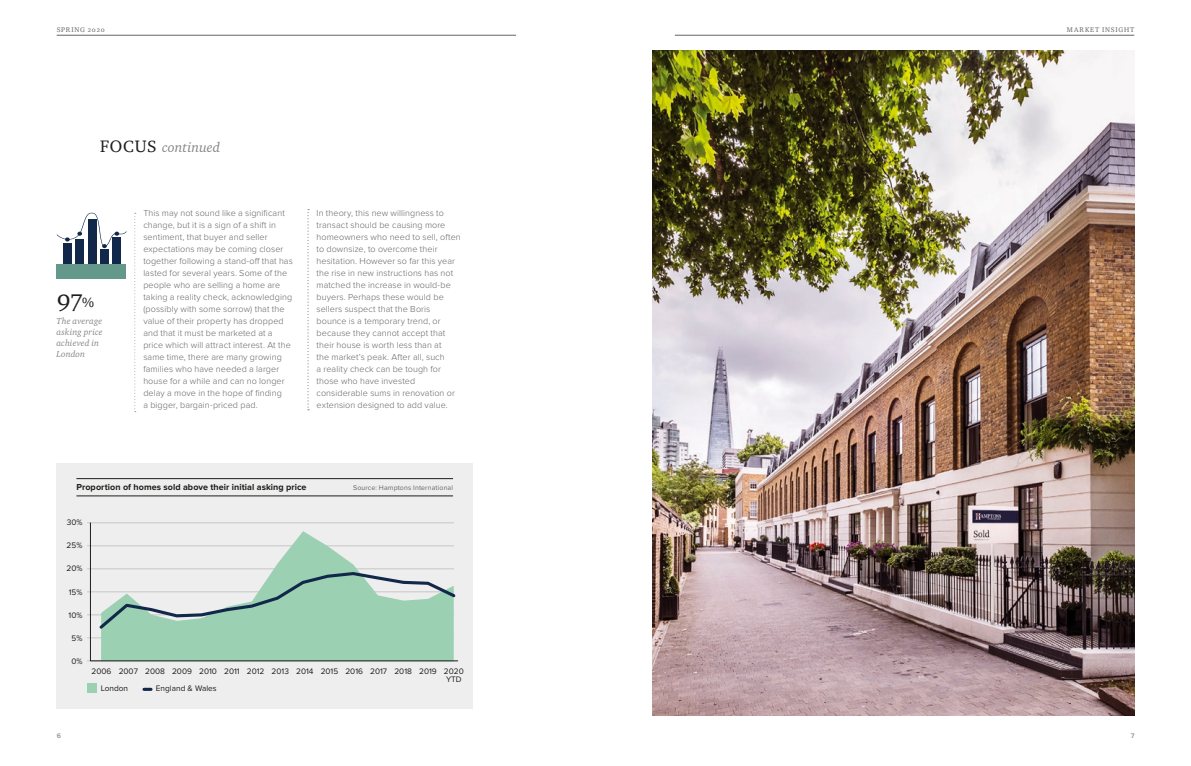
<style>
.page{position:relative;width:1191px;height:766px;background:#fff}
.page>*{position:absolute;margin:0;border:0;box-sizing:border-box;transform-origin:0 0}
.t1{font:26px "Charter ITC Regu OS";color:#1d1d1b}
.t2{font:14px "Charter ITC Regu Ital OS";color:#888787}
.t3{font:300 9px/12px "Proxima Nova";letter-spacing:.01em;color:#646463}
.t4{font:700 9px "Proxima Nova";letter-spacing:.01em;color:#1d1d1b}
.t5{font:9px/11px "Charter ITC Regu Ital OS";letter-spacing:.015em;color:#888787}
.t6{font:8.3px/17px "Proxima Nova";color:#1d1d1b}
.t7{font:7px "Proxima Nova";letter-spacing:.02em;color:#646463}
.t8{font:7px "Charter ITC Regu OS";letter-spacing:.125em;color:#646463}
.t9{font:7px "Charter ITC Regu OS";letter-spacing:.105em;color:#646463}
.t10{font:700 7px "Proxima Nova";color:#9e9d9e}
.s1{font-family:"Charter ITC Regu OS";font-size:17px;color:#1d1d1b}
.s2{font-size:14px}
</style>
<div class="page">
<svg style="left:134px;top:213px;width:2px;height:199px"></svg>
<img style="left:652px;top:50px;width:482px;height:665px">
<div style="left:57px;top:463px;width:416px;height:245px;background:#eee"></div>
<div style="left:87px;top:683px;width:10px;height:9px;background:#9bd0b3"></div>
<svg style="left:144px;top:687px;width:7px;height:3px"></svg>
<hr style="left:87px;top:660px;width:367px;height:1px;background:#c6c6c7">
<hr style="left:87px;top:637px;width:367px;height:1px;background:#c6c6c7">
<hr style="left:87px;top:614px;width:367px;height:1px;background:#c6c6c7">
<hr style="left:87px;top:591px;width:367px;height:1px;background:#c6c6c7">
<hr style="left:87px;top:568px;width:367px;height:1px;background:#c6c6c7">
<hr style="left:87px;top:545px;width:367px;height:1px;background:#c6c6c7">
<hr style="left:87px;top:522px;width:367px;height:1px;background:#c6c6c7">
<svg style="left:90px;top:522px;width:368px;height:139px"></svg>
<hr style="left:57px;top:35px;width:459px;height:1px;background:#646463">
<hr style="left:675px;top:35px;width:459px;height:1px;background:#646463">
<div style="left:63px;top:242px;width:9px;height:22px;background:#11284a"></div>
<div style="left:76px;top:239px;width:8px;height:25px;background:#11284a"></div>
<div style="left:88px;top:219px;width:8px;height:45px;background:#11284a"></div>
<div style="left:100px;top:249px;width:9px;height:15px;background:#11284a"></div>
<div style="left:113px;top:237px;width:8px;height:27px;background:#11284a"></div>
<svg style="left:57px;top:212px;width:70px;height:36px"></svg>
<div style="left:56px;top:265px;width:70px;height:14px;background:#64988a"></div>
<svg style="left:307px;top:209px;width:2px;height:201px"></svg>
<hr style="left:76px;top:478px;width:377px;height:1px;background:#1d1d1b">
<hr style="left:76px;top:495px;width:377px;height:1px;background:#1d1d1b">
<p class="t9" style="left:57px;top:25px;width:50px">SPRING 2020</p>
<p class="t8" style="left:1067px;top:25px;width:69px">MARKET INSIGHT</p>
<h2 class="t2" style="left:100px;top:138px;width:122px"><span class="s1">FOCUS</span> continued</h2>
<h1 class="t1" style="left:56px;top:282px;width:39px">97<span class="s2">%</span></h1>
<p class="t5" style="left:56px;top:315px;width:48px">The average asking price achieved in<br>London</p>
<p class="t3" style="left:143px;top:207px;width:151px">This may not sound like a significant change, but it is a sign of a shift in sentiment, that buyer and seller expectations may be coming closer together following a stand-off that has lasted for several years. Some of the people who are selling a home are taking a reality check, acknowledging (possibly with some sorrow) that the value of their property has dropped and that it must be marketed at a price which will attract interest. At the same time, there are many growing families who have needed a larger house for a while and can no longer delay a move in the hope of finding<br>a bigger, bargain-priced pad.</p>
<p class="t3" style="left:316px;top:207px;width:146px">In theory, this new willingness to transact should be causing more homeowners who need to sell, often to downsize, to overcome their hesitation. However so far this year the rise in new instructions has not matched the increase in would-be buyers. Perhaps these would be sellers suspect that the Boris bounce is a temporary trend, or because they cannot accept that their house is worth less than at<br>the market’s peak. After all, such<br>a reality check can be tough for those who have invested considerable sums in renovation or extension designed to add value.</p>
<p class="t4" style="left:76px;top:482px;width:232px">Proportion of homes sold above their initial asking price</p>
<p class="t7" style="left:353px;top:483px;width:101px">Source: Hamptons International</p>
<p class="t6" style="left:67px;top:514px;width:17px">30%</p>
<p class="t6" style="left:67px;top:537px;width:17px">25%</p>
<p class="t6" style="left:66px;top:560px;width:17px">20%</p>
<p class="t6" style="left:69px;top:583px;width:15px">15%</p>
<p class="t6" style="left:69px;top:606px;width:15px">10%</p>
<p class="t6" style="left:71px;top:629px;width:12px">5%</p>
<p class="t6" style="left:71px;top:652px;width:13px">0%</p>
<p class="t6" style="left:119px;top:662px;width:346px">2007 2008 2009 2010 2011 2012 2013 2014 2015 2016 2017 2018 2019 2020</p>
<p class="t6" style="left:446px;top:671px;width:17px">YTD</p>
<p class="t6" style="left:156px;top:680px;width:62px">England &amp; Wales</p>
<p class="t6" style="left:101px;top:662px;width:29px;text-indent:-9px">2006<br>London</p>
<p class="t10" style="left:57px;top:731px;width:6px">6</p>
<p class="t10" style="left:1130px;top:731px;width:5px">7</p>
</div>
